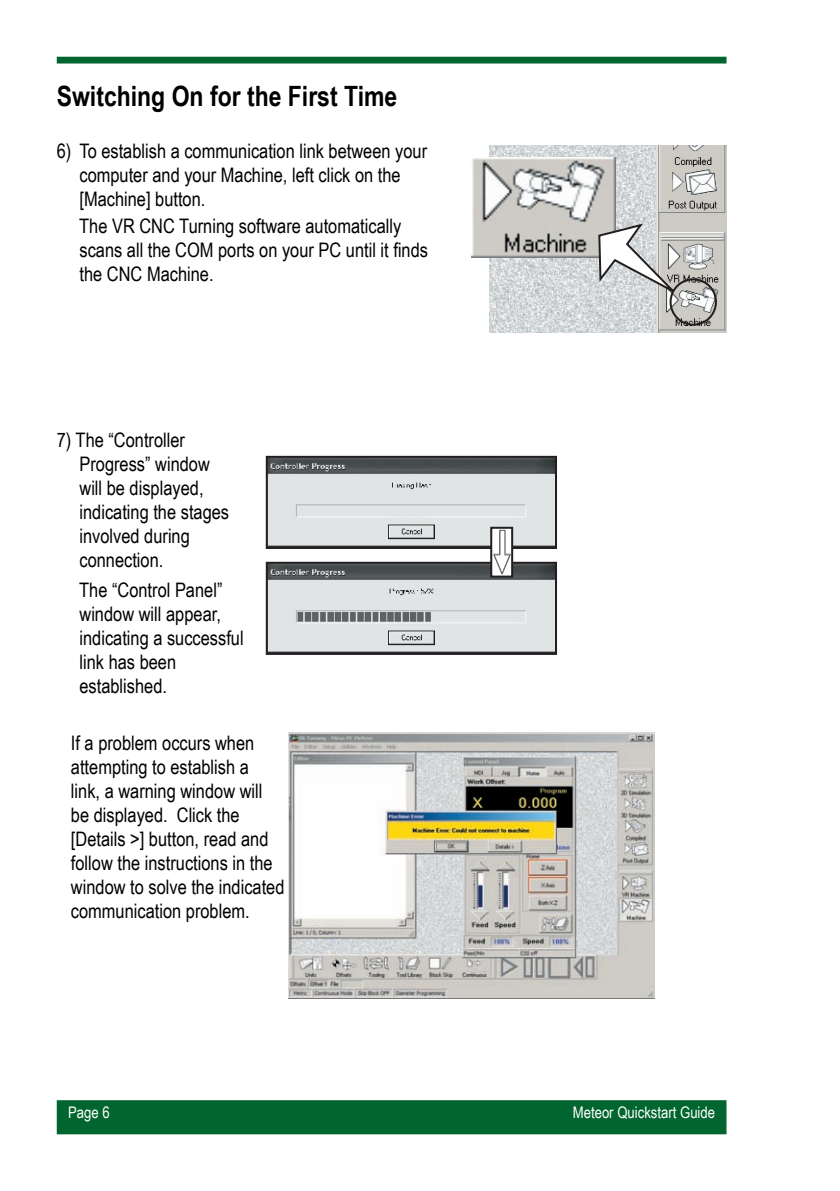
<style>
.page{position:relative;width:840px;height:1191px;background:#fff}
.page>*{position:absolute;margin:0;border:0;box-sizing:border-box;transform-origin:0 0}
.a5_subheading{font:700 28px "Arial Narrow";color:#000}
.a5_body_text_indent{font:20px/24px "Arial Narrow";color:#000}
.a5_body_text{font:20px/24px "Arial Narrow";color:#000}
.t1{font:16px "Arial Narrow";color:#fff}
.t2{font:italic 700 16px "Arial Narrow";color:#fff}
</style>
<div class="page">
<div style="left:58px;top:58px;width:667px;height:5px;background:#00652e"></div>
<div style="left:57px;top:57px;width:669px;height:7px;border:2px solid #00652e"></div>
<div style="left:58px;top:1101px;width:667px;height:32px;background:#00652e"></div>
<div style="left:57px;top:1100px;width:669px;height:34px;border:2px solid #00652e"></div>
<img style="left:268px;top:565px;width:285px;height:87px">
<div style="left:265px;top:562px;width:291px;height:93px;border:2px solid #231f20"></div>
<img style="left:268px;top:459px;width:285px;height:87px">
<div style="left:265px;top:456px;width:291px;height:93px;border:2px solid #231f20"></div>
<img style="left:493px;top:530px;width:17px;height:44px">
<div style="left:490px;top:527px;width:23px;height:50px;border:2px solid #231f20"></div>
<img style="left:489px;top:146px;width:237px;height:186px">
<div style="left:669px;top:278px;width:47px;height:48px;border:2px solid #231f20;border-radius:50%"></div>
<img style="left:471px;top:157px;width:144px;height:100px">
<img style="left:288px;top:732px;width:365px;height:267px">
<svg style="left:596px;top:222px;width:87px;height:77px"></svg>
<p class="a5_subheading" style="left:57px;top:75px;width:342px">Switching On for the First Time</p>
<p class="a5_body_text_indent" style="left:79px;top:138px;width:349px;text-indent:-23px">6) To establish a communication link between your computer and your Machine, left click on the [Machine] button.</p>
<p class="a5_body_text_indent" style="left:79px;top:213px;width:350px">The VR CNC Turning software automatically scans all the COM ports on your PC until it finds the CNC Machine.</p>
<p class="a5_body_text_indent" style="left:79px;top:427px;width:151px;text-indent:-23px">7) The “Controller<br>Progress” window will be displayed, indicating the stages involved during connection.</p>
<p class="a5_body_text_indent" style="left:79px;top:577px;width:166px">The “Control Panel” window will appear, indicating a successful link has been established.</p>
<p class="a5_body_text" style="left:71px;top:730px;width:215px">If a problem occurs when attempting to establish a<br>link, a warning window will be displayed. Click the [Details &gt;] button, read and follow the instructions in the window to solve the indicated communication problem.</p>
<p class="t1" style="left:68px;top:1100px;width:43px">Page 6</p>
<p class="t1" style="left:572px;top:1100px;width:144px">Meteor Quickstart Guide</p>
<p class="t2" style="left:68px;top:1107px;width:44px">Page 6</p>
</div>
